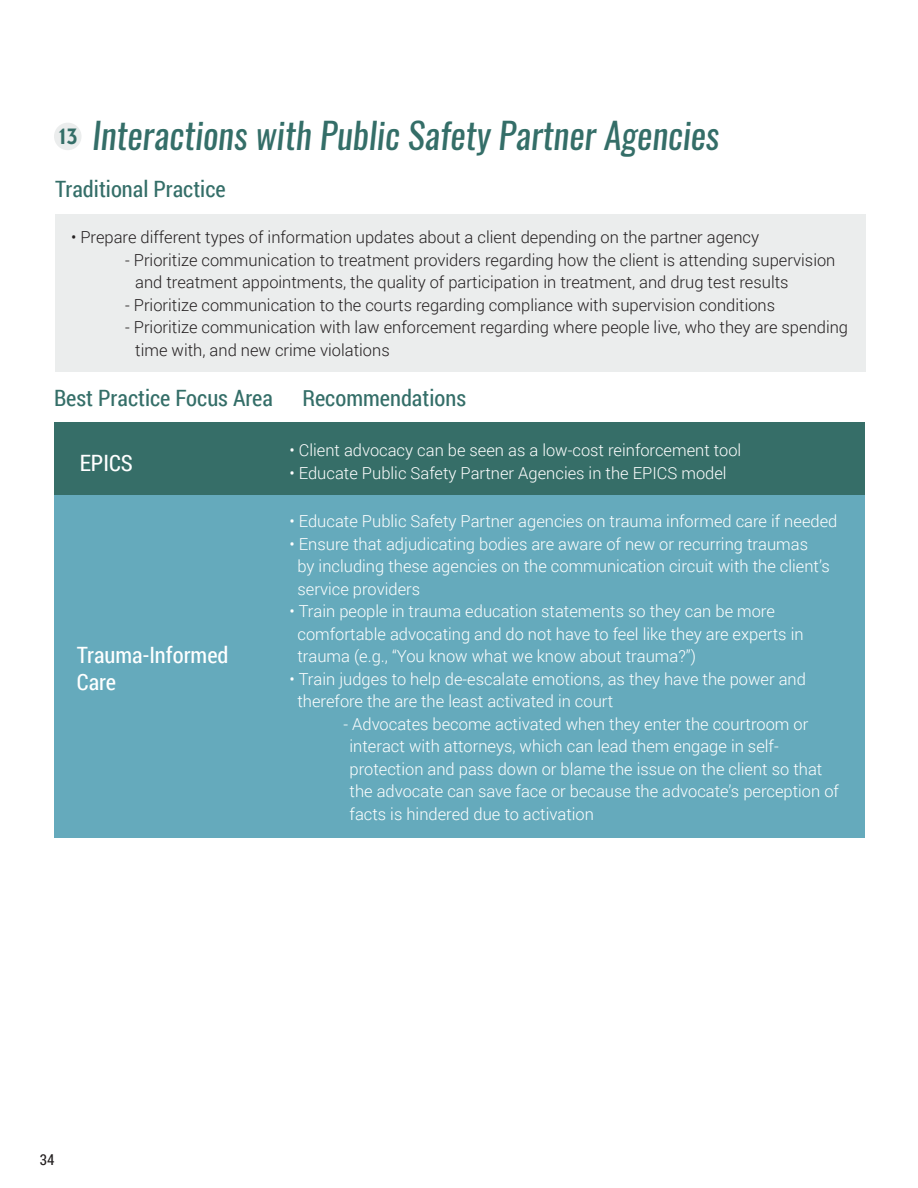
<style>
.page{position:relative;width:918px;height:1188px;background:#fff}
.page>*{position:absolute;margin:0;border:0;box-sizing:border-box;transform-origin:0 0}
.t1{font:italic 36px "Oswald";color:#346e68}
.t2{font:22.5px "Roboto Condensed";color:#346e68}
.t3{font:22.5px/27px "Roboto Condensed";color:#fff}
.t4{font:300 16.5px/22.5px "Roboto";color:#fff}
.t5{font:300 16.5px/22.5px "Roboto";color:#231f20}
.t6{font:15px "Roboto Condensed";color:#231f20}
.s1{font-family:"Deansgate Condensed";font-weight:700;font-style:normal;font-size:19.8px}
</style>
<div class="page">
<div style="left:54px;top:123px;width:28px;height:27px;background:#ebeded;border-radius:50%"></div>
<div style="left:55px;top:214px;width:811px;height:158px;background:#ebeded"></div>
<div style="left:54px;top:422px;width:811px;height:74px;background:#366e68"></div>
<div style="left:54px;top:496px;width:811px;height:342px;background:#65aabc"></div>
<h1 class="t1" style="left:59px;top:110px;width:662px"><span class="s1">13</span> Interactions with Public Safety Partner Agencies</h1>
<h2 class="t2" style="left:55px;top:173px;width:172px">Traditional Practice</h2>
<p class="t5" style="left:71px;top:225px;width:690px">• Prepare different types of information updates about a client depending on the partner agency</p>
<p class="t5" style="left:135px;top:248px;width:702px;text-indent:-10px">- Prioritize communication to treatment providers regarding how the client is attending supervision and treatment appointments, the quality of participation in treatment, and drug test results</p>
<p class="t5" style="left:125px;top:293px;width:652px">- Prioritize communication to the courts regarding compliance with supervision conditions</p>
<p class="t5" style="left:135px;top:315px;width:714px;text-indent:-10px">- Prioritize communication with law enforcement regarding where people live, who they are spending time with, and new crime violations</p>
<h2 class="t2" style="left:54px;top:382px;width:220px">Best Practice Focus Area</h2>
<h2 class="t2" style="left:302px;top:382px;width:165px">Recommendations</h2>
<h2 class="t3" style="left:80px;top:448px;width:55px">EPICS</h2>
<h2 class="t3" style="left:77px;top:641px;width:153px">Trauma-Informed<br>Care</h2>
<p class="t4" style="left:289px;top:439px;width:453px">• Client advocacy can be seen as a low-cost reinforcement tool</p>
<p class="t4" style="left:289px;top:461px;width:439px">• Educate Public Safety Partner Agencies in the EPICS model</p>
<p class="t4" style="left:289px;top:510px;width:549px">• Educate Public Safety Partner agencies on trauma informed care if needed</p>
<p class="t4" style="left:297px;top:532px;width:534px;text-indent:-8px">• Ensure that adjudicating bodies are aware of new or recurring traumas<br>by including these agencies on the communication circuit with the client’s service providers</p>
<p class="t4" style="left:297px;top:600px;width:508px;text-indent:-8px">• Train people in trauma education statements so they can be more comfortable advocating and do not have to feel like they are experts in trauma (e.g., “You know what we know about trauma?”)</p>
<p class="t4" style="left:297px;top:667px;width:510px;text-indent:-8px">• Train judges to help de-escalate emotions, as they have the power and therefore the are the least activated in court</p>
<p class="t4" style="left:350px;top:712px;width:491px;text-indent:-6px">- Advocates become activated when they enter the courtroom or interact with attorneys, which can lead them engage in self&shy;protection and pass down or blame the issue on the client so that the advocate can save face or because the advocate’s perception of facts is hindered due to activation</p>
<p class="t6" style="left:40px;top:1149px;width:16px">34</p>
</div>
